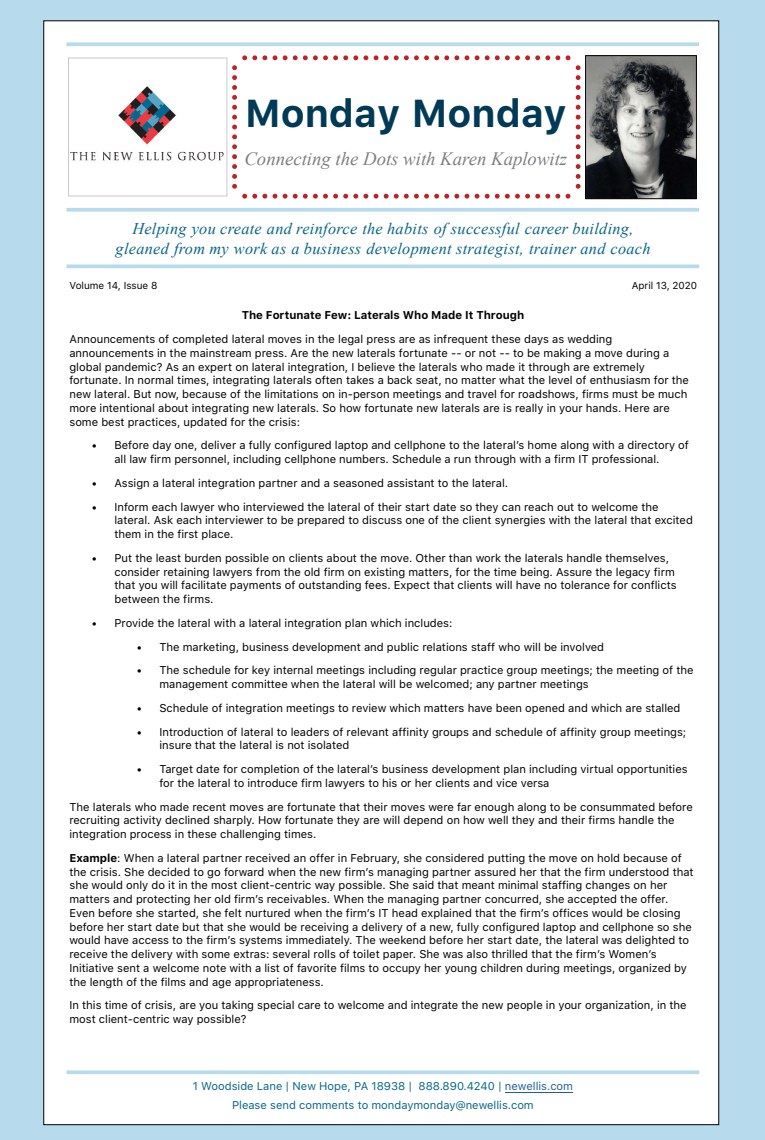
<style>
.page{position:relative;width:765px;height:1140px;background:#b8daed}
.page>*{position:absolute;margin:0;border:0;box-sizing:border-box;transform-origin:0 0}
.t1{font:700 38.75px "SF Pro Text";color:#003a57}
.t2{font:italic 18.75px "Times New Roman";color:#7c7e81}
.t3{font:italic 16.25px/19.5px "Times New Roman";letter-spacing:.02em;color:#076587;text-align:center}
.t4{font:11.25px/13.8px "SF Pro Text";color:#000}
.t5{font:11.25px/18.8px "SF Pro Text";color:#076587;text-align:center}
.t6{font:700 11.25px "SF Pro Text";color:#000}
.t7{font:10px "SF Pro Text";color:#000}
.s1{font-weight:700}
.s2{color:#215e9e}
</style>
<div class="page">
<div style="left:43px;top:21px;width:676px;height:1104px;background:#fff;border:1px solid #000"></div>
<hr style="left:505px;top:1092px;width:68px;height:1px;background:#215e9e">
<img style="left:70px;top:86px;width:154px;height:75px">
<img style="left:587px;top:57px;width:108px;height:140px">
<div style="left:585px;top:55px;width:112px;height:144px;border:1px solid #000"></div>
<svg style="left:66px;top:42px;width:633px;height:4px;background:#beddee"></svg>
<svg style="left:66px;top:208px;width:633px;height:4px;background:#beddee"></svg>
<svg style="left:67px;top:264px;width:632px;height:4px;background:#c0deef"></svg>
<svg style="left:67px;top:1070px;width:632px;height:4px;background:#bfddee"></svg>
<svg style="left:232px;top:68px;width:5px;height:121px"></svg>
<svg style="left:245px;top:194px;width:326px;height:5px"></svg>
<svg style="left:576px;top:65px;width:5px;height:121px"></svg>
<svg style="left:242px;top:55px;width:326px;height:5px"></svg>
<div style="left:68px;top:58px;width:159px;height:138px;border:1px solid #c8cacc"></div>
<h1 class="t1" style="left:245px;top:90px;width:323px">Monday Monday</h1>
<h2 class="t2" style="left:244px;top:152px;width:324px">Connecting the Dots with Karen Kaplowitz</h2>
<h3 class="t3" style="left:116px;top:220px;width:537px">Helping you create and reinforce the habits of successful career building, gleaned from my work as a business development strategist, trainer and coach</h3>
<p class="t7" style="left:69px;top:280px;width:90px">Volume 14, Issue 8</p>
<p class="t7" style="left:632px;top:280px;width:67px">April 13, 2020</p>
<p class="t6" style="left:242px;top:309px;width:284px">The Fortunate Few: Laterals Who Made It Through</p>
<p class="t4" style="left:69px;top:332px;width:621px">Announcements of completed lateral moves in the legal press are as infrequent these days as wedding announcements in the mainstream press. Are the new laterals fortunate -- or not -- to be making a move during a global pandemic? As an expert on lateral integration, I believe the laterals who made it through are extremely fortunate. In normal times, integrating laterals often takes a back seat, no matter what the level of enthusiasm for the new lateral. But now, because of the limitations on in-person meetings and travel for roadshows, firms must be much more intentional about integrating new laterals. So how fortunate new laterals are is really in your hands. Here are some best practices, updated for the crisis:</p>
<p class="t4" style="left:114px;top:438px;width:576px;text-indent:-22px">• Before day one, deliver a fully configured laptop and cellphone to the lateralʼs home along with a directory of all law firm personnel, including cellphone numbers. Schedule a run through with a firm IT professional.</p>
<p class="t4" style="left:92px;top:476px;width:418px">• Assign a lateral integration partner and a seasoned assistant to the lateral.</p>
<p class="t4" style="left:114px;top:500px;width:580px;text-indent:-22px">• Inform each lawyer who interviewed the lateral of their start date so they can reach out to welcome the lateral. Ask each interviewer to be prepared to discuss one of the client synergies with the lateral that excited them in the first place.</p>
<p class="t4" style="left:114px;top:551px;width:564px;text-indent:-22px">• Put the least burden possible on clients about the move. Other than work the laterals handle themselves, consider retaining lawyers from the old firm on existing matters, for the time being. Assure the legacy firm that you will facilitate payments of outstanding fees. Expect that clients will have no tolerance for conflicts between the firms.</p>
<p class="t4" style="left:92px;top:616px;width:362px">• Provide the lateral with a lateral integration plan which includes:</p>
<p class="t4" style="left:137px;top:640px;width:469px">• The marketing, business development and public relations staff who will be involved</p>
<p class="t4" style="left:159px;top:663px;width:536px;text-indent:-22px">• The schedule for key internal meetings including regular practice group meetings; the meeting of the management committee when the lateral will be welcomed; any partner meetings</p>
<p class="t4" style="left:137px;top:701px;width:545px">• Schedule of integration meetings to review which matters have been opened and which are stalled</p>
<p class="t4" style="left:159px;top:725px;width:528px;text-indent:-22px">• Introduction of lateral to leaders of relevant affinity groups and schedule of affinity group meetings; insure that the lateral is not isolated</p>
<p class="t4" style="left:159px;top:762px;width:530px;text-indent:-22px">• Target date for completion of the lateralʼs business development plan including virtual opportunities for the lateral to introduce firm lawyers to his or her clients and vice versa</p>
<p class="t4" style="left:69px;top:800px;width:625px">The laterals who made recent moves are fortunate that their moves were far enough along to be consummated before recruiting activity declined sharply. How fortunate they are will depend on how well they and their firms handle the integration process in these challenging times.</p>
<p class="t4" style="left:69px;top:851px;width:626px"><span class="s1">Example</span>: When a lateral partner received an offer in February, she considered putting the move on hold because of the crisis. She decided to go forward when the new firmʼs managing partner assured her that the firm understood that she would only do it in the most client-centric way possible. She said that meant minimal staffing changes on her matters and protecting her old firmʼs receivables. When the managing partner concurred, she accepted the offer.<br>Even before she started, she felt nurtured when the firmʼs IT head explained that the firmʼs offices would be closing before her start date but that she would be receiving a delivery of a new, fully configured laptop and cellphone so she would have access to the firmʼs systems immediately. The weekend before her start date, the lateral was delighted to receive the delivery with some extras: several rolls of toilet paper. She was also thrilled that the firmʼs Womenʼs Initiative sent a welcome note with a list of favorite films to occupy her young children during meetings, organized by the length of the films and age appropriateness.</p>
<p class="t4" style="left:69px;top:998px;width:619px">In this time of crisis, are you taking special care to welcome and integrate the new people in your organization, in the most client-centric way possible?</p>
<p class="t5" style="left:193px;top:1077px;width:382px">1 Woodside Lane | New Hope, PA 18938 | 888.890.4240 | <span class="s2">newellis.com<br></span>Please send comments to mondaymonday@newellis.com</p>
</div>
